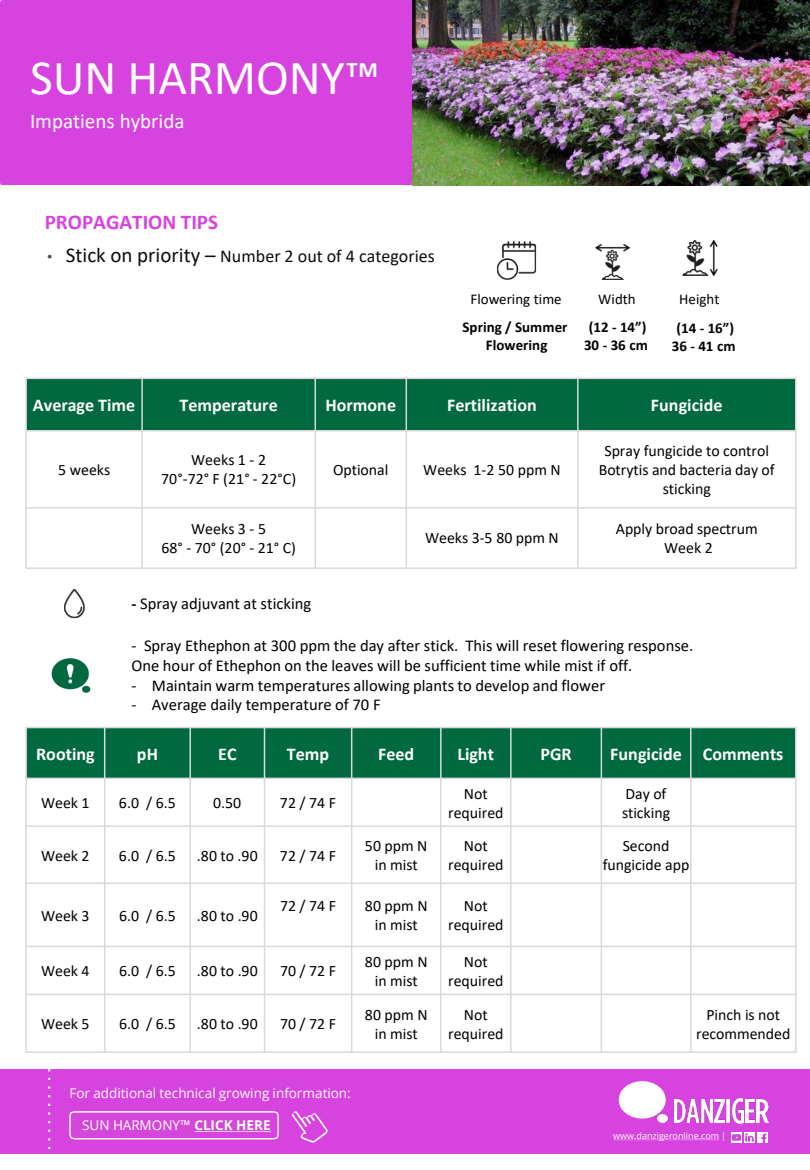
<style>
.page{position:relative;width:810px;height:1170px;background:#fff}
.page>*{position:absolute;margin:0;border:0;box-sizing:border-box;transform-origin:0 0}
.t1{font:49.5px "Calibri";color:#fff}
.t2{font:21px "Calibri";letter-spacing:-.005em;color:#fff}
.t3{font:700 21px "Calibri";color:#d743de}
.t4{font:700 18px "Calibri";color:#fff}
.t5{font:18px "Calibri";color:#0c0c0c}
.t6{font:16.5px/19.8px "Calibri";color:#000}
.t7{font:15.9px/18.9px "Calibri";color:#000;text-align:center}
.t8{font:700 15px "Calibri";color:#000}
.t9{font:15px "Calibri";color:#000}
.t10{font:13.5px "Open Sans";color:#fff}
.t11{font:9px "Open Sans";color:#fff}
.s1{font-family:"Arial";font-size:15px;color:#4d4d4f}
.s2{font-size:21px}
.s3{font-weight:700}
</style>
<div class="page">
<img style="left:496px;top:241px;width:41px;height:39px">
<img style="left:595px;top:244px;width:35px;height:36px">
<img style="left:682px;top:240px;width:36px;height:36px">
<div style="left:26px;top:378px;width:116px;height:53px;background:#006940"></div>
<div style="left:142px;top:378px;width:173px;height:53px;background:#006940"></div>
<div style="left:315px;top:378px;width:91px;height:53px;background:#006940"></div>
<div style="left:406px;top:378px;width:172px;height:53px;background:#006940"></div>
<div style="left:578px;top:378px;width:218px;height:53px;background:#006940"></div>
<hr style="left:141px;top:378px;width:2px;height:191px;background:#d9d9d9">
<hr style="left:315px;top:378px;width:1px;height:191px;background:#d9d9d9">
<hr style="left:406px;top:378px;width:1px;height:191px;background:#d9d9d9">
<hr style="left:577px;top:378px;width:2px;height:191px;background:#d9d9d9">
<hr style="left:25px;top:430px;width:772px;height:2px;background:#d9d9d9">
<hr style="left:25px;top:507px;width:772px;height:2px;background:#d9d9d9">
<hr style="left:25px;top:378px;width:2px;height:191px;background:#d9d9d9">
<hr style="left:795px;top:378px;width:2px;height:191px;background:#d9d9d9">
<hr style="left:25px;top:378px;width:772px;height:1px;background:#d9d9d9">
<hr style="left:25px;top:567px;width:772px;height:2px;background:#d9d9d9">
<div style="left:26px;top:728px;width:79px;height:50px;background:#006940"></div>
<div style="left:105px;top:728px;width:85px;height:50px;background:#006940"></div>
<div style="left:190px;top:728px;width:75px;height:50px;background:#006940"></div>
<div style="left:265px;top:728px;width:87px;height:50px;background:#006940"></div>
<div style="left:352px;top:728px;width:89px;height:50px;background:#006940"></div>
<div style="left:441px;top:728px;width:70px;height:50px;background:#006940"></div>
<div style="left:511px;top:728px;width:90px;height:50px;background:#006940"></div>
<div style="left:601px;top:728px;width:90px;height:50px;background:#006940"></div>
<div style="left:691px;top:728px;width:105px;height:50px;background:#006940"></div>
<hr style="left:104px;top:727px;width:1px;height:326px;background:#d9d9d9">
<hr style="left:189px;top:727px;width:2px;height:326px;background:#d9d9d9">
<hr style="left:264px;top:727px;width:1px;height:326px;background:#d9d9d9">
<hr style="left:351px;top:727px;width:1px;height:326px;background:#d9d9d9">
<hr style="left:440px;top:727px;width:2px;height:326px;background:#d9d9d9">
<hr style="left:510px;top:727px;width:2px;height:326px;background:#d9d9d9">
<hr style="left:601px;top:727px;width:1px;height:326px;background:#d9d9d9">
<hr style="left:690px;top:727px;width:2px;height:326px;background:#d9d9d9">
<hr style="left:25px;top:778px;width:772px;height:1px;background:#d9d9d9">
<hr style="left:25px;top:825px;width:772px;height:2px;background:#d9d9d9">
<hr style="left:25px;top:883px;width:772px;height:1px;background:#d9d9d9">
<hr style="left:25px;top:946px;width:772px;height:1px;background:#d9d9d9">
<hr style="left:25px;top:994px;width:772px;height:1px;background:#d9d9d9">
<hr style="left:25px;top:727px;width:2px;height:326px;background:#d9d9d9">
<hr style="left:795px;top:727px;width:2px;height:326px;background:#d9d9d9">
<hr style="left:25px;top:727px;width:772px;height:1px;background:#d9d9d9">
<hr style="left:25px;top:1051px;width:772px;height:2px;background:#d9d9d9">
<img style="left:64px;top:588px;width:21px;height:31px">
<img style="left:51px;top:658px;width:40px;height:35px">
<div style="left:0;top:1069px;width:810px;height:85px;background:#d743de"></div>
<img style="left:675px;top:1099px;width:37px;height:24px">
<img style="left:715px;top:1099px;width:9px;height:24px">
<svg style="left:726px;top:1099px;width:4px;height:24px"></svg>
<img style="left:732px;top:1099px;width:11px;height:24px">
<img style="left:746px;top:1099px;width:9px;height:24px">
<img style="left:757px;top:1099px;width:11px;height:24px">
<svg style="left:619px;top:1081px;width:49px;height:42px"></svg>
<svg style="left:613px;top:1140px;width:106px;height:1px"></svg>
<svg style="left:731px;top:1132px;width:37px;height:10px"></svg>
<svg style="left:292px;top:1111px;width:36px;height:32px"></svg>
<svg style="left:69px;top:1111px;width:210px;height:29px"></svg>
<svg style="left:48px;top:1069px;width:2px;height:81px"></svg>
<div style="left:0;top:0;width:413px;height:185px;background:#d743de"></div>
<img style="left:413px;top:0;width:397px;height:185px">
<p class="t1" style="left:30px;top:43px;width:351px">SUN HARMONY™</p>
<p class="t2" style="left:30px;top:107px;width:156px">Impatiens hybrida</p>
<p class="t3" style="left:45px;top:207px;width:175px">PROPAGATION TIPS</p>
<p class="t5" style="left:47px;top:244px;width:389px"><span class="s1">•</span> <span class="s2">Stick on priority –</span> Number 2 out of 4 categories</p>
<p class="t9" style="left:471px;top:289px;width:93px">Flowering time</p>
<p class="t9" style="left:598px;top:289px;width:39px">Width</p>
<p class="t9" style="left:679px;top:289px;width:42px">Height</p>
<p class="t8" style="left:463px;top:317px;width:107px">Spring / Summer</p>
<p class="t8" style="left:486px;top:335px;width:63px">Flowering</p>
<p class="t8" style="left:589px;top:317px;width:59px">(12 - 14”)</p>
<p class="t8" style="left:584px;top:335px;width:65px">30 - 36 cm</p>
<p class="t8" style="left:676px;top:318px;width:59px">(14 - 16”)</p>
<p class="t8" style="left:672px;top:336px;width:65px">36 - 41 cm</p>
<p class="t4" style="left:33px;top:393px;width:104px">Average Time</p>
<p class="t4" style="left:180px;top:393px;width:100px">Temperature</p>
<p class="t4" style="left:325px;top:393px;width:72px">Hormone</p>
<p class="t4" style="left:447px;top:393px;width:91px">Fertilization</p>
<p class="t4" style="left:651px;top:393px;width:73px">Fungicide</p>
<p class="t7" style="left:58px;top:460px;width:54px">5 weeks</p>
<p class="t7" style="left:161px;top:450px;width:136px">Weeks 1 - 2<br>70°-72° F (21° - 22°C)</p>
<p class="t7" style="left:333px;top:460px;width:57px">Optional</p>
<p class="t7" style="left:423px;top:460px;width:139px">Weeks 1-2 50 ppm N</p>
<p class="t7" style="left:161px;top:519px;width:136px">Weeks 3 - 5<br>68° - 70° (20° - 21° C)</p>
<p class="t7" style="left:425px;top:528px;width:135px">Weeks 3-5 80 ppm N</p>
<p class="t7" style="left:599px;top:441px;width:178px">Spray fungicide to control<br>Botrytis and bacteria day of sticking</p>
<p class="t7" style="left:616px;top:519px;width:143px">Apply broad spectrum</p>
<p class="t7" style="left:664px;top:538px;width:50px">Week 2</p>
<p class="t6" style="left:131px;top:593px;width:181px"><span class="s3">-</span> Spray adjuvant at sticking</p>
<p class="t6" style="left:131px;top:635px;width:563px">- Spray Ethephon at 300 ppm the day after stick. This will reset flowering response.<br>One hour of Ethephon on the leaves will be sufficient time while mist if off.</p>
<p class="t6" style="left:131px;top:675px;width:475px">- Maintain warm temperatures allowing plants to develop and flower</p>
<p class="t6" style="left:131px;top:695px;width:251px">- Average daily temperature of 70 F</p>
<p class="t4" style="left:36px;top:741px;width:60px">Rooting</p>
<p class="t4" style="left:137px;top:741px;width:23px">pH</p>
<p class="t4" style="left:218px;top:741px;width:20px">EC</p>
<p class="t4" style="left:287px;top:741px;width:44px">Temp</p>
<p class="t4" style="left:378px;top:741px;width:37px">Feed</p>
<p class="t4" style="left:457px;top:741px;width:38px">Light</p>
<p class="t4" style="left:540px;top:741px;width:33px">PGR</p>
<p class="t4" style="left:610px;top:741px;width:73px">Fungicide</p>
<p class="t4" style="left:703px;top:741px;width:82px">Comments</p>
<p class="t7" style="left:41px;top:793px;width:50px">Week 1</p>
<p class="t7" style="left:119px;top:793px;width:58px">6.0 / 6.5</p>
<p class="t7" style="left:213px;top:793px;width:30px">0.50</p>
<p class="t7" style="left:280px;top:793px;width:58px">72 / 74 F</p>
<p class="t7" style="left:448px;top:784px;width:57px">Not required</p>
<p class="t7" style="left:622px;top:784px;width:50px;text-align:left">Day of sticking</p>
<p class="t7" style="left:41px;top:846px;width:50px">Week 2</p>
<p class="t7" style="left:119px;top:846px;width:58px">6.0 / 6.5</p>
<p class="t7" style="left:197px;top:846px;width:62px">.80 to .90</p>
<p class="t7" style="left:280px;top:846px;width:58px">72 / 74 F</p>
<p class="t7" style="left:365px;top:836px;width:64px">50 ppm N in mist</p>
<p class="t7" style="left:448px;top:836px;width:57px">Not required</p>
<p class="t7" style="left:603px;top:836px;width:88px">Second fungicide app</p>
<p class="t7" style="left:41px;top:906px;width:50px">Week 3</p>
<p class="t7" style="left:119px;top:906px;width:58px">6.0 / 6.5</p>
<p class="t7" style="left:197px;top:906px;width:62px">.80 to .90</p>
<p class="t7" style="left:280px;top:896px;width:58px">72 / 74 F</p>
<p class="t7" style="left:365px;top:896px;width:64px">80 ppm N in mist</p>
<p class="t7" style="left:448px;top:896px;width:57px">Not required</p>
<p class="t7" style="left:41px;top:961px;width:50px">Week 4</p>
<p class="t7" style="left:119px;top:961px;width:58px">6.0 / 6.5</p>
<p class="t7" style="left:197px;top:961px;width:62px">.80 to .90</p>
<p class="t7" style="left:280px;top:961px;width:58px">70 / 72 F</p>
<p class="t7" style="left:365px;top:952px;width:64px">80 ppm N in mist</p>
<p class="t7" style="left:448px;top:952px;width:57px">Not required</p>
<p class="t7" style="left:41px;top:1014px;width:50px">Week 5</p>
<p class="t7" style="left:119px;top:1014px;width:58px">6.0 / 6.5</p>
<p class="t7" style="left:197px;top:1014px;width:62px">.80 to .90</p>
<p class="t7" style="left:280px;top:1014px;width:58px">70 / 72 F</p>
<p class="t7" style="left:365px;top:1005px;width:64px">80 ppm N in mist</p>
<p class="t7" style="left:448px;top:1005px;width:57px">Not required</p>
<p class="t7" style="left:696px;top:1005px;width:96px">Pinch is not recommended</p>
<p class="t10" style="left:69px;top:1083px;width:283px">For additional technical growing information:</p>
<p class="t10" style="left:82px;top:1116px;width:190px">SUN HARMONY™ <span class="s3">CLICK HERE</span></p>
<p class="t11" style="left:613px;top:1130px;width:114px">www.danzigeronline.com |</p>
</div>
